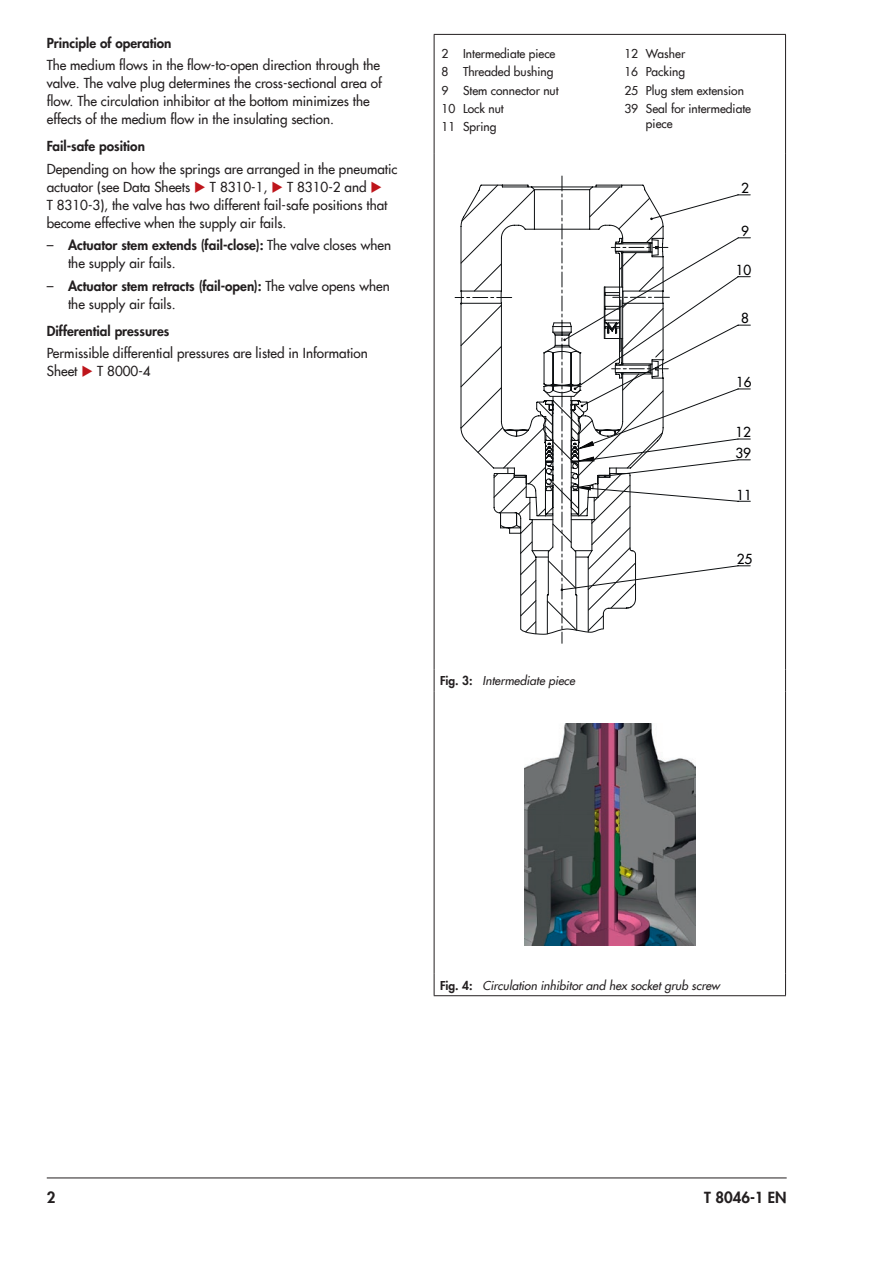
<style>
.page{position:relative;width:893px;height:1263px;background:#fff}
.page>*{position:absolute;margin:0;border:0;box-sizing:border-box;transform-origin:0 0}
.t1{font:800 15px "Futura Com";color:#231f20}
.t2{font:500 13.5px/18px "Futura Com";color:#231f20}
.t3{font:800 13.5px "Futura Com";color:#231f20}
.t4{font:500 13.5px "Futura Com";color:#000002}
.t5{font:500 12px/18.5px "Futura Com";color:#231f20}
.t6{font:italic 500 12px "Futura Com";color:#231f20}
.s1{color:#be151b}
.s2{font-weight:800}
.s3{font-weight:800;font-style:normal}
</style>
<div class="page">
<hr style="left:47px;top:1177px;width:740px;height:1px;background:#231f20">
<hr style="left:434px;top:34px;width:352px;height:1px;background:#231f20">
<hr style="left:434px;top:35px;width:1px;height:118px;background:#231f20">
<hr style="left:785px;top:35px;width:1px;height:118px;background:#231f20">
<hr style="left:434px;top:153px;width:1px;height:516px;background:#231f20">
<hr style="left:785px;top:153px;width:1px;height:516px;background:#231f20">
<svg style="left:434px;top:669px;width:1px;height:22px"></svg>
<svg style="left:785px;top:669px;width:1px;height:22px"></svg>
<hr style="left:434px;top:691px;width:1px;height:283px;background:#231f20">
<hr style="left:785px;top:691px;width:1px;height:283px;background:#231f20">
<svg style="left:434px;top:974px;width:1px;height:21px"></svg>
<svg style="left:785px;top:974px;width:1px;height:21px"></svg>
<hr style="left:434px;top:995px;width:352px;height:1px;background:#231f20">
<svg style="left:455px;top:176px;width:296px;height:467px"></svg>
<img style="left:524px;top:724px;width:171px;height:221px">
<p class="t3" style="left:47px;top:32px;width:126px">Principle of operation</p>
<p class="t2" style="left:47px;top:55px;width:337px">The medium flows in the flow-to-open direction through the valve. The valve plug determines the cross-sectional area of flow. The circulation inhibitor at the bottom minimizes the effects of the medium flow in the insulating section.</p>
<p class="t3" style="left:47px;top:136px;width:100px">Fail-safe position</p>
<p class="t2" style="left:47px;top:159px;width:352px">Depending on how the springs are arranged in the pneumatic actuator (see Data Sheets <span class="s1">◆</span> T 8310‑1, <span class="s1">◆</span> T 8310‑2 and <span class="s1">◆<br></span>T 8310‑3), the valve has two different fail-safe positions that become effective when the supply air fails.</p>
<p class="t2" style="left:68px;top:235px;width:325px;text-indent:-21px">– <span class="s2">Actuator stem extends (fail-close):</span> The valve closes when the supply air fails.</p>
<p class="t2" style="left:68px;top:276px;width:323px;text-indent:-21px">– <span class="s2">Actuator stem retracts (fail-open):</span> The valve opens when the supply air fails.</p>
<p class="t3" style="left:47px;top:320px;width:124px">Differential pressures</p>
<p class="t2" style="left:47px;top:343px;width:323px">Permissible differential pressures are listed in Information<br>Sheet <span class="s1">◆</span> T 8000‑4</p>
<p class="t5" style="left:441px;top:44px;width:119px">2 Intermediate piece<br>8 Threaded bushing<br>9 Stem connector nut<br>10 Lock nut<br>11 Spring</p>
<p class="t5" style="left:624px;top:44px;width:128px">12 Washer<br>16 Packing<br>25 Plug stem extension<br>39 Seal for intermediate</p>
<p class="t5" style="left:646px;top:114px;width:28px">piece</p>
<p class="t4" style="left:741px;top:178px;width:9px">2</p>
<p class="t4" style="left:741px;top:221px;width:9px">9</p>
<p class="t4" style="left:736px;top:259px;width:17px">10</p>
<p class="t4" style="left:741px;top:308px;width:9px">8</p>
<p class="t4" style="left:736px;top:372px;width:17px">16</p>
<p class="t4" style="left:735px;top:422px;width:17px">12</p>
<p class="t4" style="left:735px;top:443px;width:17px">39</p>
<p class="t4" style="left:736px;top:485px;width:17px">11</p>
<p class="t4" style="left:737px;top:549px;width:17px">25</p>
<p class="t6" style="left:440px;top:672px;width:136px"><span class="s3">Fig. 3:</span> Intermediate piece</p>
<p class="t6" style="left:440px;top:976px;width:281px"><span class="s3">Fig. 4:</span> Circulation inhibitor and hex socket grub screw</p>
<p class="t1" style="left:47px;top:1186px;width:10px">2</p>
<p class="t1" style="left:704px;top:1186px;width:84px">T 8046-1 EN</p>
</div>
